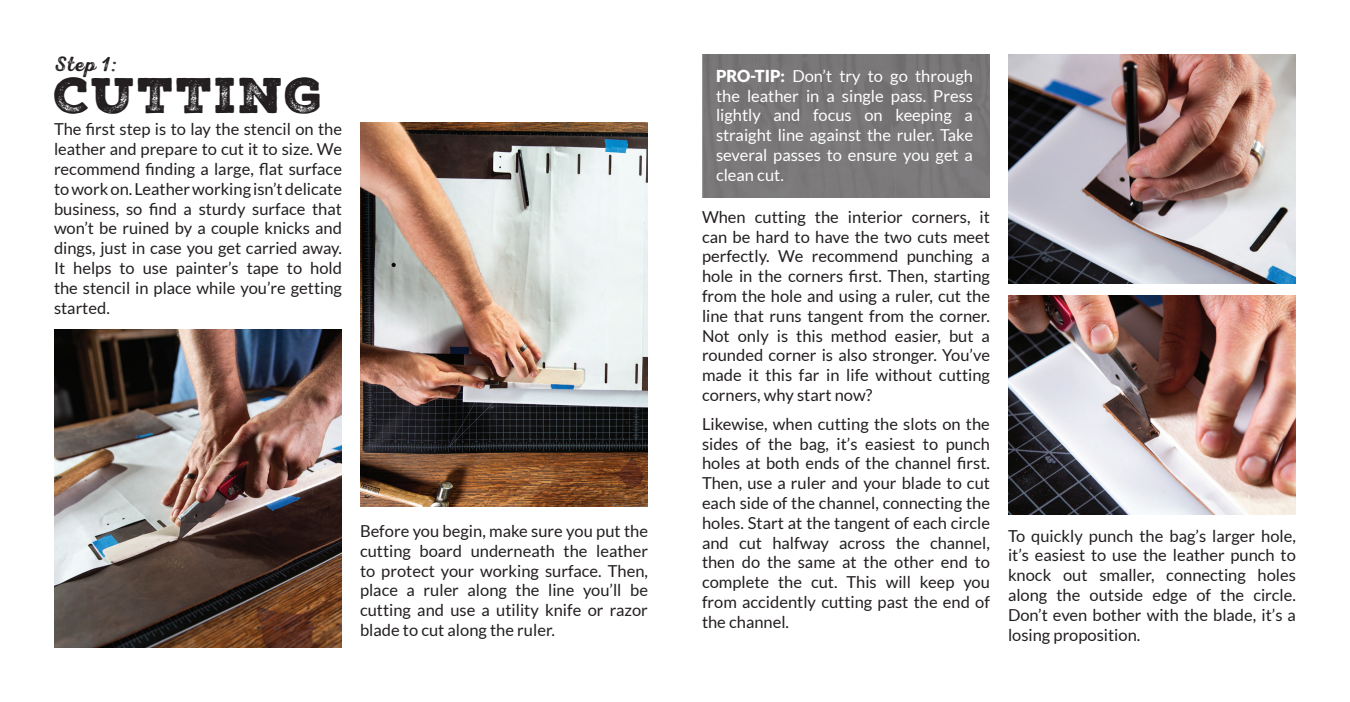
<style>
.page{position:relative;width:1350px;height:702px;background:#fff}
.page>*{position:absolute;margin:0;border:0;box-sizing:border-box;transform-origin:0 0}
.t1{font:48.6px "Nexa Rust Slab Black 3";letter-spacing:.025em;color:#231f20}
.t2{font:21px "Nexa Rust Script S 3";color:#231f20}
.t3{font:16.5px/19.8px "Lato";color:#231f20;text-align:justify}
.t4{font:16.5px/19.8px "Lato";color:#fff;text-align:justify}
.s1{font-weight:900}
</style>
<div class="page">
<img style="left:54px;top:329px;width:288px;height:319px">
<img style="left:360px;top:122px;width:288px;height:384px">
<img style="left:1008px;top:54px;width:288px;height:229px">
<div style="left:704px;top:54px;width:286px;height:144px;background:#7a7879"></div>
<img style="left:1008px;top:295px;width:288px;height:219px">
<p class="t2" style="left:54px;top:51px;width:65px">Step 1:</p>
<h1 class="t1" style="left:54px;top:63px;width:271px">Cutting</h1>
<p class="t3" style="left:54px;top:119px;width:290px">The first step is to lay the stencil on the leather and prepare to cut it to size. We recommend finding a large, flat surface to work on. Leather working isn’t delicate business, so find a sturdy surface that won’t be ruined by a couple knicks and dings, just in case you get carried away.<br>It helps to use painter’s tape to hold the stencil in place while you’re getting started.</p>
<p class="t3" style="left:360px;top:521px;width:290px">Before you begin, make sure you put the cutting board underneath the leather to protect your working surface. Then, place a ruler along the line you’ll be cutting and use a utility knife or razor blade to cut along the ruler.</p>
<p class="t4" style="left:716px;top:66px;width:259px"><span class="s1">PRO-TIP:</span> Don’t try to go through the leather in a single pass. Press lightly and focus on keeping a straight line against the ruler. Take several passes to ensure you get a clean cut.</p>
<p class="t3" style="left:702px;top:207px;width:290px">When cutting the interior corners, it can be hard to have the two cuts meet perfectly. We recommend punching a hole in the corners first. Then, starting from the hole and using a ruler, cut the line that runs tangent from the corner.<br>Not only is this method easier, but a rounded corner is also stronger. You’ve made it this far in life without cutting corners, why start now?</p>
<p class="t3" style="left:702px;top:414px;width:290px">Likewise, when cutting the slots on the sides of the bag, it’s easiest to punch holes at both ends of the channel first.<br>Then, use a ruler and your blade to cut each side of the channel, connecting the holes. Start at the tangent of each circle and cut halfway across the channel, then do the same at the other end to complete the cut. This will keep you from accidently cutting past the end of the channel.</p>
<p class="t3" style="left:1008px;top:526px;width:290px">To quickly punch the bag’s larger hole, it’s easiest to use the leather punch to knock out smaller, connecting holes along the outside edge of the circle.<br>Don’t even bother with the blade, it’s a losing proposition.</p>
</div>
